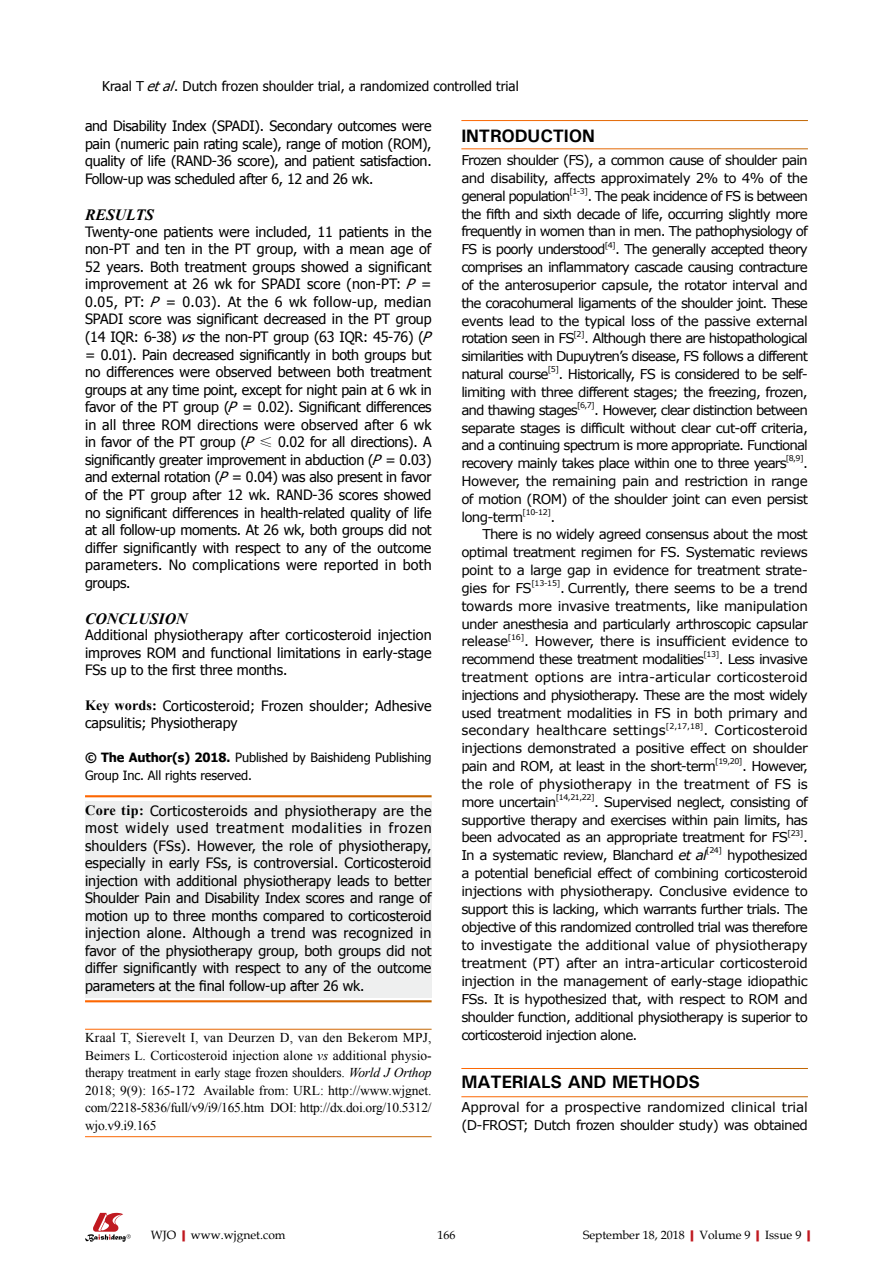
<style>
.page{position:relative;width:893px;height:1263px;background:#fff}
.page>*{position:absolute;margin:0;border:0;box-sizing:border-box;transform-origin:0 0}
.t1{font:700 18px "Univers";letter-spacing:-.01em;color:#000}
.t2{font:italic 700 15.75px "Times New Roman";color:#000}
.t3{font:14.25px/17.5px "Tahoma";letter-spacing:-.01em;color:#000;text-align:justify}
.t4{font:13.5px/17.9px "Verdana";letter-spacing:-.05em;color:#000;text-align:justify}
.t5{font:13.5px/17.5px "Times New Roman";letter-spacing:-.02em;color:#000;text-align:justify}
.t6{font:13.5px/18px "Verdana";letter-spacing:-.02em;color:#000}
.t7{font:13.5px "Tahoma";color:#000}
.t8{font:12.75px/18.3px "Tahoma";letter-spacing:-.005em;color:#000}
.t9{font:12px "Book Antiqua";color:#000}
.t10{font:7.8px "Verdana";letter-spacing:-.05em;color:#000}
.s1{font-style:italic}
.s2{font-family:"Sim Sun";font-size:13.5px}
.s3{font-family:"Times New Roman";font-weight:700}
.s4{font-weight:700}
.s5{font-weight:700;color:#c01920}
</style>
<div class="page">
<div style="left:85px;top:801px;width:347px;height:197px;background:#eeefef"></div>
<svg style="left:85px;top:1213px;width:46px;height:29px"></svg>
<p class="t7" style="left:102px;top:77px;width:418px">Kraal T <span class="s1">etal</span>. Dutch frozen shoulder trial, a randomized controlled trial</p>
<p class="t1" style="left:461px;top:124px;width:135px">INTRODUCTION</p>
<p class="t4" style="left:461px;top:151px;width:348px">Frozen shoulder (FS), a common cause of shoulder pain and disability, affects approximately 2% to 4% of the general population</p>
<p class="t3" style="left:85px;top:117px;width:348px">and Disability Index (SPADI). Secondary outcomes were pain (numeric pain rating scale), range of motion (ROM), quality of life (RAND-36 score), and patient satisfaction.<br>Follow-up was scheduled after 6, 12 and 26 wk.</p>
<p class="t2" style="left:85px;top:204px;width:70px">RESULTS</p>
<p class="t3" style="left:85px;top:222px;width:353px;text-align:left">Twenty-one patients were included, 11 patients in the non-PT and ten in the PT group, with a mean age of 52 years. Both treatment groups showed a significant improvement at 26 wk for SPADI score (non-PT: <span class="s1">P</span> = 0.05, PT: <span class="s1">P</span> = 0.03). At the 6 wk follow-up, median SPADI score was significant decreased in the PT group (14 IQR: 6-38) <span class="s1">vs</span>the non-PT group (63 IQR: 45-76) (<span class="s1">P </span>= 0.01). Pain decreased significantly in both groups but no differences were observed between both treatment groups at any time point, except for night pain at 6 wk in favor of the PT group (<span class="s1">P</span> = 0.02). Significant differences in all three ROM directions were observed after 6 wk in favor of the PT group (<span class="s1">P</span><span class="s2">≤</span> 0.02 for all directions). A significantly greater improvement in abduction (<span class="s1">P</span> = 0.03) and external rotation (<span class="s1">P</span> = 0.04) was also present in favor of the PT group after 12 wk. RAND-36 scores showed no significant differences in health-related quality of life at all follow-up moments. At 26 wk, both groups did not differ significantly with respect to any of the outcome parameters. No complications were reported in both groups.</p>
<p class="t2" style="left:85px;top:607px;width:104px">CONCLUSION</p>
<p class="t3" style="left:85px;top:626px;width:348px">Additional physiotherapy after corticosteroid injection improves ROM and functional limitations in early-stage FSs up to the first three months.</p>
<p class="t3" style="left:85px;top:696px;width:348px"><span class="s3">Key words:</span> Corticosteroid; Frozen shoulder; Adhesive capsulitis; Physiotherapy</p>
<p class="t8" style="left:85px;top:747px;width:348px"><span class="s4">© The Author(s) 2018.</span> Published by Baishideng Publishing<br>Group Inc. All rights reserved.</p>
<p class="t3" style="left:85px;top:801px;width:348px"><span class="s3">Core tip:</span> Corticosteroids and physiotherapy are the most widely used treatment modalities in frozen shoulders (FSs). However, the role of physiotherapy, especially in early FSs, is controversial. Corticosteroid injection with additional physiotherapy leads to better Shoulder Pain and Disability Index scores and range of motion up to three months compared to corticosteroid injection alone. Although a trend was recognized in favor of the physiotherapy group, both groups did not differ significantly with respect to any of the outcome parameters at the final follow-up after 26 wk.</p>
<p class="t5" style="left:85px;top:1029px;width:348px">Kraal T, Sierevelt I, van Deurzen D, van den Bekerom MPJ, Beimers L. Corticosteroid injection alone <span class="s1">vs</span> additional physio&shy;therapy treatment in early stage frozen shoulders. <span class="s1">World J Orthop </span>2018; 9(9): 165-172 Available from: URL: http://www.wjgnet. com/2218-5836/full/v9/i9/165.htm DOI: http://dx.doi.org/10.5312/ wjo.v9.i9.165</p>
<p class="t10" style="left:570px;top:186px;width:20px">[1-3]</p>
<p class="t4" style="left:461px;top:187px;width:348px;text-indent:126px">. The peak incidence of FS is between the fifth and sixth decade of life, occurring slightly more frequently in women than in men. The pathophysiology of FS is poorly understood</p>
<p class="t10" style="left:605px;top:240px;width:13px">[4]</p>
<p class="t4" style="left:461px;top:240px;width:348px;text-indent:154px">. The generally accepted theory comprises an inflammatory cascade causing contracture of the anterosuperior capsule, the rotator interval and the coracohumeral ligaments of the shoulder joint. These events lead to the typical loss of the passive external rotation seen in FS</p>
<p class="t10" style="left:574px;top:329px;width:13px">[2]</p>
<p class="t4" style="left:461px;top:329px;width:348px;text-indent:123px">. Although there are histopathological similarities with Dupuytren’s disease, FS follows a different natural course</p>
<p class="t10" style="left:548px;top:364px;width:13px">[5]</p>
<p class="t4" style="left:461px;top:365px;width:348px;text-indent:97px">. Historically, FS is considered to be self&shy;limiting with three different stages; the freezing, frozen, and thawing stages</p>
<p class="t10" style="left:577px;top:400px;width:19px">[6,7]</p>
<p class="t4" style="left:461px;top:400px;width:348px;text-indent:133px">. However, clear distinction between separate stages is difficult without clear cut-off criteria, and a continuing spectrum is more appropriate. Functional recovery mainly takes place within one to three years</p>
<p class="t10" style="left:786px;top:454px;width:19px">[8,9]</p>
<p class="t4" style="left:461px;top:454px;width:348px;text-indent:342px">.<br>However, the remaining pain and restriction in range of motion (ROM) of the shoulder joint can even persist long-term</p>
<p class="t10" style="left:522px;top:507px;width:30px">[10-12]</p>
<p class="t4" style="left:550px;top:507px;width:6px">.</p>
<p class="t4" style="left:483px;top:525px;width:327px">There is no widely agreed consensus about the most</p>
<p class="t4" style="left:461px;top:543px;width:348px">optimal treatment regimen for FS. Systematic reviews</p>
<p class="t4" style="left:461px;top:561px;width:346px">point to a large gap in evidence for treatment strate-</p>
<p class="t4" style="left:461px;top:579px;width:72px">gies for FS</p>
<p class="t10" style="left:531px;top:578px;width:30px">[13-15]</p>
<p class="t4" style="left:461px;top:579px;width:348px;text-indent:99px">. Currently, there seems to be a trend towards more invasive treatments, like manipulation under anesthesia and particularly arthroscopic capsular release</p>
<p class="t10" style="left:508px;top:632px;width:18px">[16]</p>
<p class="t4" style="left:461px;top:632px;width:348px;text-indent:63px">. However, there is insufficient evidence to recommend these treatment modalities</p>
<p class="t10" style="left:703px;top:650px;width:17px">[13]</p>
<p class="t4" style="left:461px;top:650px;width:348px;text-indent:257px">. Less invasive treatment options are intra-articular corticosteroid injections and physiotherapy. These are the most widely used treatment modalities in FS in both primary and secondary healthcare settings</p>
<p class="t10" style="left:666px;top:721px;width:39px">[2,17,18]</p>
<p class="t4" style="left:461px;top:721px;width:348px;text-indent:242px">. Corticosteroid injections demonstrated a positive effect on shoulder pain and ROM, at least in the short-term</p>
<p class="t10" style="left:715px;top:756px;width:29px">[19,20]</p>
<p class="t4" style="left:461px;top:757px;width:348px;text-indent:281px">. However, the role of physiotherapy in the treatment of FS is more uncertain</p>
<p class="t10" style="left:556px;top:792px;width:40px">[14,21,22]</p>
<p class="t4" style="left:461px;top:792px;width:348px;text-indent:133px">. Supervised neglect, consisting of supportive therapy and exercises within pain limits, has been advocated as an appropriate treatment for FS</p>
<p class="t10" style="left:787px;top:828px;width:17px">[23]</p>
<p class="t4" style="left:803px;top:828px;width:6px">.</p>
<p class="t4" style="left:461px;top:846px;width:247px">In a systematic review, Blanchard <span class="s1">et al</span></p>
<p class="t10" style="left:706px;top:846px;width:17px">[24]</p>
<p class="t4" style="left:461px;top:846px;width:348px;text-indent:266px">hypothesized a potential beneficial effect of combining corticosteroid injections with physiotherapy. Conclusive evidence to support this is lacking, which warrants further trials. The objective of this randomized controlled trial was therefore to investigate the additional value of physiotherapy treatment (PT) after an intra-articular corticosteroid injection in the management of early-stage idiopathic FSs. It is hypothesized that, with respect to ROM and shoulder function, additional physiotherapy is superior to corticosteroid injection alone.</p>
<p class="t1" style="left:461px;top:1071px;width:240px">MATERIALS AND METHODS</p>
<p class="t6" style="left:461px;top:1097px;width:348px">Approval for a prospective randomized clinical trial (D-FROST; Dutch frozen shoulder study) was obtained</p>
<p class="t9" style="left:151px;top:1226px;width:136px">WJO<span class="s5">|</span>www.wjgnet.com</p>
<p class="t9" style="left:437px;top:1226px;width:19px">166</p>
<p class="t9" style="left:583px;top:1226px;width:234px">September 18, 2018<span class="s5">|</span>Volume 9<span class="s5">|</span>Issue 9<span class="s5">|</span></p>
</div>
